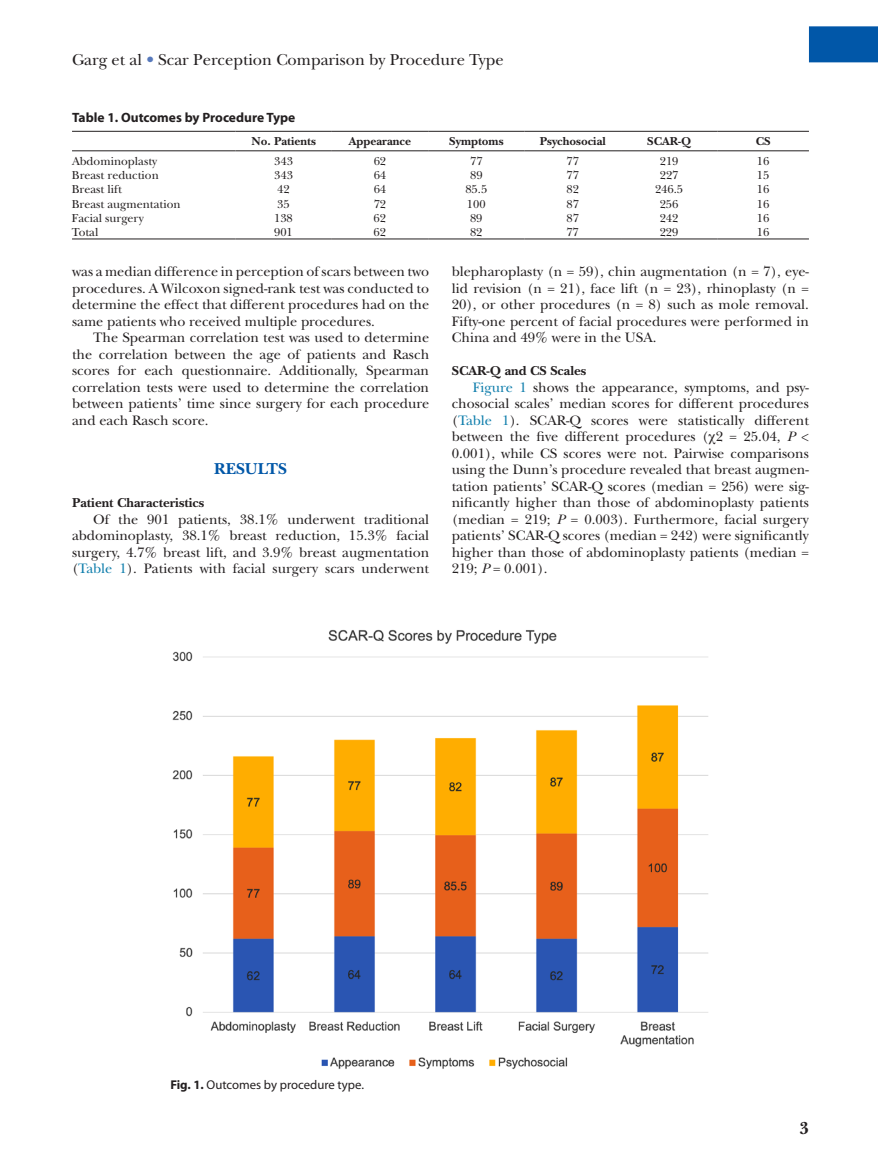
<style>
.page{position:relative;width:878px;height:1175px;background:#fff}
.page>*{position:absolute;margin:0;border:0;box-sizing:border-box;transform-origin:0 0}
.t1{font:700 18px "New Baskerville Std";color:#231f20}
.t2{font:16.5px "New Baskerville Std";color:#231f20}
.t3{font:700 16.5px "New Baskerville Std";color:#0157a8}
.t4{font:14.25px/16.5px "New Baskerville Std";color:#231f20;text-align:justify}
.t5{font:700 13.5px "New Baskerville Std";color:#231f20}
.t6{font:700 13.5px "Myriad Pro";color:#231f20}
.t7{font:12.75px "Myriad Pro";color:#231f20}
.t8{font:12px "New Baskerville Std";color:#231f20}
.t9{font:700 12px "New Baskerville Std";color:#231f20}
.s1{color:#5779bc}
.s2{color:#0f7eac}
.s3{font-family:"Gandhari Unicode"}
.s4{font-style:italic}
.s5{font-weight:700}
</style>
<div class="page">
<div style="left:808px;top:26px;width:70px;height:36px;background:#0157a8"></div>
<hr style="left:72px;top:131px;width:163px;height:1px;background:#231f20">
<hr style="left:235px;top:131px;width:97px;height:1px;background:#231f20">
<hr style="left:332px;top:131px;width:96px;height:1px;background:#231f20">
<hr style="left:428px;top:131px;width:96px;height:1px;background:#231f20">
<hr style="left:524px;top:131px;width:97px;height:1px;background:#231f20">
<hr style="left:621px;top:131px;width:96px;height:1px;background:#231f20">
<hr style="left:717px;top:131px;width:92px;height:1px;background:#231f20">
<hr style="left:72px;top:150px;width:163px;height:1px;background:#231f20">
<hr style="left:235px;top:150px;width:97px;height:1px;background:#231f20">
<hr style="left:332px;top:150px;width:96px;height:1px;background:#231f20">
<hr style="left:428px;top:150px;width:96px;height:1px;background:#231f20">
<hr style="left:524px;top:150px;width:97px;height:1px;background:#231f20">
<hr style="left:621px;top:150px;width:96px;height:1px;background:#231f20">
<hr style="left:717px;top:150px;width:92px;height:1px;background:#231f20">
<hr style="left:72px;top:238px;width:163px;height:1px;background:#231f20">
<hr style="left:235px;top:238px;width:97px;height:1px;background:#231f20">
<hr style="left:332px;top:238px;width:96px;height:1px;background:#231f20">
<hr style="left:428px;top:238px;width:96px;height:1px;background:#231f20">
<hr style="left:524px;top:238px;width:97px;height:1px;background:#231f20">
<hr style="left:621px;top:238px;width:96px;height:1px;background:#231f20">
<hr style="left:717px;top:238px;width:92px;height:1px;background:#231f20">
<img style="left:172px;top:629px;width:537px;height:441px">
<p class="t2" style="left:72px;top:50px;width:433px">Garg et al <span class="s1">•</span> Scar Perception Comparison by Procedure Type</p>
<p class="t6" style="left:72px;top:109px;width:225px">Table 1. Outcomes by Procedure Type</p>
<p class="t9" style="left:251px;top:134px;width:66px">No. Patients</p>
<p class="t9" style="left:349px;top:134px;width:64px">Appearance</p>
<p class="t9" style="left:449px;top:134px;width:56px">Symptoms</p>
<p class="t9" style="left:539px;top:134px;width:67px">Psychosocial</p>
<p class="t9" style="left:647px;top:134px;width:45px">SCAR-Q</p>
<p class="t9" style="left:755px;top:134px;width:16px">CS</p>
<p class="t8" style="left:72px;top:154px;width:87px">Abdominoplasty</p>
<p class="t8" style="left:274px;top:154px;width:20px">343</p>
<p class="t8" style="left:374px;top:154px;width:14px">62</p>
<p class="t8" style="left:470px;top:154px;width:14px">77</p>
<p class="t8" style="left:566px;top:154px;width:14px">77</p>
<p class="t8" style="left:659px;top:154px;width:20px">219</p>
<p class="t8" style="left:756px;top:154px;width:14px">16</p>
<p class="t8" style="left:72px;top:168px;width:88px">Breast reduction</p>
<p class="t8" style="left:274px;top:168px;width:20px">343</p>
<p class="t8" style="left:374px;top:168px;width:14px">64</p>
<p class="t8" style="left:470px;top:168px;width:14px">89</p>
<p class="t8" style="left:566px;top:168px;width:14px">77</p>
<p class="t8" style="left:659px;top:168px;width:20px">227</p>
<p class="t8" style="left:756px;top:168px;width:14px">15</p>
<p class="t8" style="left:72px;top:182px;width:51px">Breast lift</p>
<p class="t8" style="left:277px;top:182px;width:14px">42</p>
<p class="t8" style="left:373px;top:182px;width:14px">64</p>
<p class="t8" style="left:465px;top:182px;width:23px">85.5</p>
<p class="t8" style="left:566px;top:182px;width:14px">82</p>
<p class="t8" style="left:655px;top:182px;width:30px">246.5</p>
<p class="t8" style="left:756px;top:182px;width:14px">16</p>
<p class="t8" style="left:72px;top:197px;width:110px">Breast augmentation</p>
<p class="t8" style="left:277px;top:197px;width:14px">35</p>
<p class="t8" style="left:373px;top:197px;width:14px">72</p>
<p class="t8" style="left:467px;top:197px;width:20px">100</p>
<p class="t8" style="left:566px;top:197px;width:14px">87</p>
<p class="t8" style="left:659px;top:197px;width:20px">256</p>
<p class="t8" style="left:756px;top:197px;width:14px">16</p>
<p class="t8" style="left:72px;top:211px;width:73px">Facial surgery</p>
<p class="t8" style="left:274px;top:211px;width:20px">138</p>
<p class="t8" style="left:373px;top:211px;width:14px">62</p>
<p class="t8" style="left:470px;top:211px;width:14px">89</p>
<p class="t8" style="left:566px;top:211px;width:14px">87</p>
<p class="t8" style="left:659px;top:211px;width:20px">242</p>
<p class="t8" style="left:756px;top:211px;width:14px">16</p>
<p class="t8" style="left:72px;top:225px;width:28px">Total</p>
<p class="t8" style="left:274px;top:225px;width:20px">901</p>
<p class="t8" style="left:373px;top:225px;width:14px">62</p>
<p class="t8" style="left:470px;top:225px;width:14px">82</p>
<p class="t8" style="left:566px;top:225px;width:14px">77</p>
<p class="t8" style="left:659px;top:225px;width:20px">229</p>
<p class="t8" style="left:756px;top:225px;width:14px">16</p>
<p class="t4" style="left:72px;top:263px;width:359px">was a median difference in perception of scars between two procedures. A Wilcoxon signed-rank test was conducted to determine the effect that different procedures had on the same patients who received multiple procedures.</p>
<p class="t4" style="left:72px;top:329px;width:359px;text-indent:21px">The Spearman correlation test was used to determine the correlation between the age of patients and Rasch scores for each questionnaire. Additionally, Spearman correlation tests were used to determine the correlation between patients’ time since surgery for each procedure and each Rasch score.</p>
<p class="t3" style="left:214px;top:459px;width:74px">RESULTS</p>
<p class="t5" style="left:72px;top:495px;width:134px">Patient Characteristics</p>
<p class="t4" style="left:72px;top:511px;width:359px;text-indent:21px">Of the 901 patients, 38.1% underwent traditional abdominoplasty, 38.1% breast reduction, 15.3% facial surgery, 4.7% breast lift, and 3.9% breast augmentation (<span class="s2">Table 1</span>). Patients with facial surgery scars underwent</p>
<p class="t4" style="left:452px;top:263px;width:358px">blepharoplasty (n = 59), chin augmentation (n = 7), eye&shy;lid revision (n = 21), face lift (n = 23), rhinoplasty (n = 20), or other procedures (n = 8) such as mole removal.<br>Fifty-one percent of facial procedures were performed in China and 49% were in the USA.</p>
<p class="t5" style="left:452px;top:363px;width:136px">SCAR-Q and CS Scales</p>
<p class="t4" style="left:451px;top:379px;width:359px;text-indent:21px"><span class="s2">Figure 1</span> shows the appearance, symptoms, and psy&shy;chosocial scales’ median scores for different procedures (<span class="s2">Table 1</span>). SCAR-Q scores were statistically different between the five different procedures (<span class="s3">χ</span>2 = 25.04, <span class="s4">P</span> &lt; 0.001), while CS scores were not. Pairwise comparisons using the Dunn’s procedure revealed that breast augmen&shy;tation patients’ SCAR-Q scores (median = 256) were sig&shy;nificantly higher than those of abdominoplasty patients (median = 219; <span class="s4">P</span> = 0.003). Furthermore, facial surgery patients’ SCAR-Q scores (median = 242) were significantly higher than those of abdominoplasty patients (median = 219; <span class="s4">P</span> = 0.001).</p>
<p class="t7" style="left:170px;top:1076px;width:195px"><span class="s5">Fig. 1.</span> Outcomes by procedure type.</p>
<p class="t1" style="left:799px;top:1118px;width:11px">3</p>
</div>
